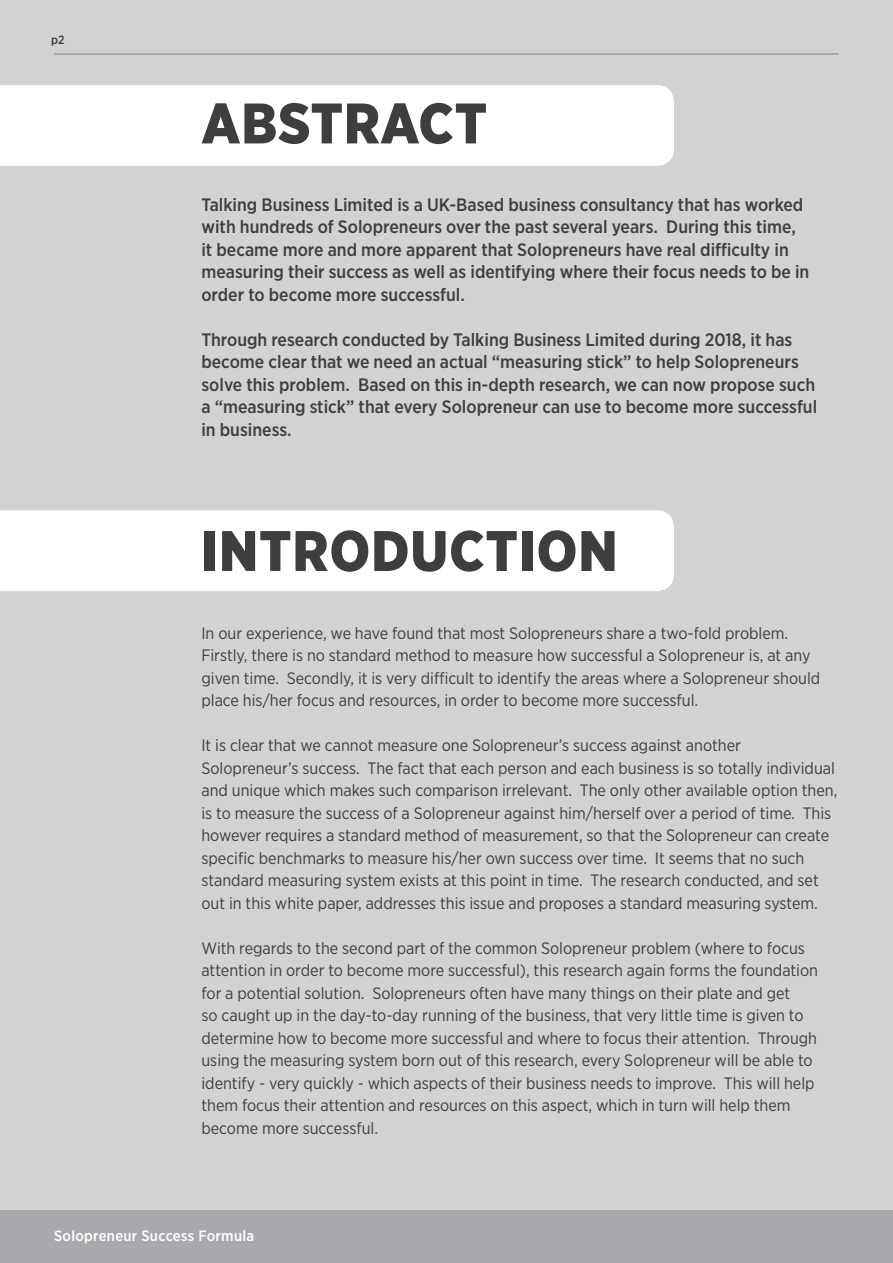
<style>
.page{position:relative;width:893px;height:1263px;background:#fff}
.page>*{position:absolute;margin:0;border:0;box-sizing:border-box;transform-origin:0 0}
.t1{font:900 57px "Gotham Narrow";letter-spacing:.02em;color:#3e3e3f}
.Body_Copy{font:500 18px/22.5px "Gotham Narrow";color:#3e3e3f}
.Body_Copy-2{font:16.5px/22.5px "Gotham Narrow";color:#3e3e3f}
.t2{font:500 15px "Gotham Narrow";letter-spacing:.02em;color:#fff}
.t3{font:500 12px "Gotham Narrow";color:#3e3e3f}
</style>
<div class="page">
<div style="left:0;top:1210px;width:893px;height:53px;background:#a8a9ad"></div>
<div style="left:0;top:0;width:893px;height:1210px;background:#d1d2d4"></div>
<div style="left:0;top:510px;width:674px;height:81px;background:#fff"></div>
<div style="left:0;top:85px;width:674px;height:81px;background:#fff"></div>
<hr style="left:54px;top:54px;width:784px;height:1px;background:#808285">
<h1 class="t3" style="left:51px;top:32px;width:15px">p2</h1>
<h1 class="t1" style="left:201px;top:86px;width:287px">ABSTRACT</h1>
<p class="Body_Copy" style="left:201px;top:193px;width:609px">Talking Business Limited is a UK-Based business consultancy that has worked with hundreds of Solopreneurs over the past several years. During this time, it became more and more apparent that Solopreneurs have real difficulty in measuring their success as well as identifying where their focus needs to be in order to become more successful.</p>
<p class="Body_Copy" style="left:201px;top:328px;width:617px">Through research conducted by Talking Business Limited during 2018, it has become clear that we need an actual “measuring stick” to help Solopreneurs solve this problem. Based on this in-depth research, we can now propose such a “measuring stick” that every Solopreneur can use to become more successful in business.</p>
<h1 class="t1" style="left:201px;top:513px;width:417px">INTRODUCTION</h1>
<p class="Body_Copy-2" style="left:201px;top:621px;width:620px">In our experience, we have found that most Solopreneurs share a two-fold problem.<br>Firstly, there is no standard method to measure how successful a Solopreneur is, at any given time. Secondly, it is very difficult to identify the areas where a Solopreneur should place his/her focus and resources, in order to become more successful.</p>
<p class="Body_Copy-2" style="left:201px;top:734px;width:638px">It is clear that we cannot measure one Solopreneur’s success against another Solopreneur’s success. The fact that each person and each business is so totally individual and unique which makes such comparison irrelevant. The only other available option then, is to measure the success of a Solopreneur against him/herself over a period of time. This however requires a standard method of measurement, so that the Solopreneur can create specific benchmarks to measure his/her own success over time. It seems that no such standard measuring system exists at this point in time. The research conducted, and set out in this white paper, addresses this issue and proposes a standard measuring system.</p>
<p class="Body_Copy-2" style="left:201px;top:936px;width:618px">With regards to the second part of the common Solopreneur problem (where to focus attention in order to become more successful), this research again forms the foundation for a potential solution. Solopreneurs often have many things on their plate and get<br>so caught up in the day-to-day running of the business, that very little time is given to determine how to become more successful and where to focus their attention. Through using the measuring system born out of this research, every Solopreneur will be able to identify - very quickly - which aspects of their business needs to improve. This will help them focus their attention and resources on this aspect, which in turn will help them become more successful.</p>
<p class="t2" style="left:54px;top:1226px;width:202px">Solopreneur Success Formula</p>
</div>
